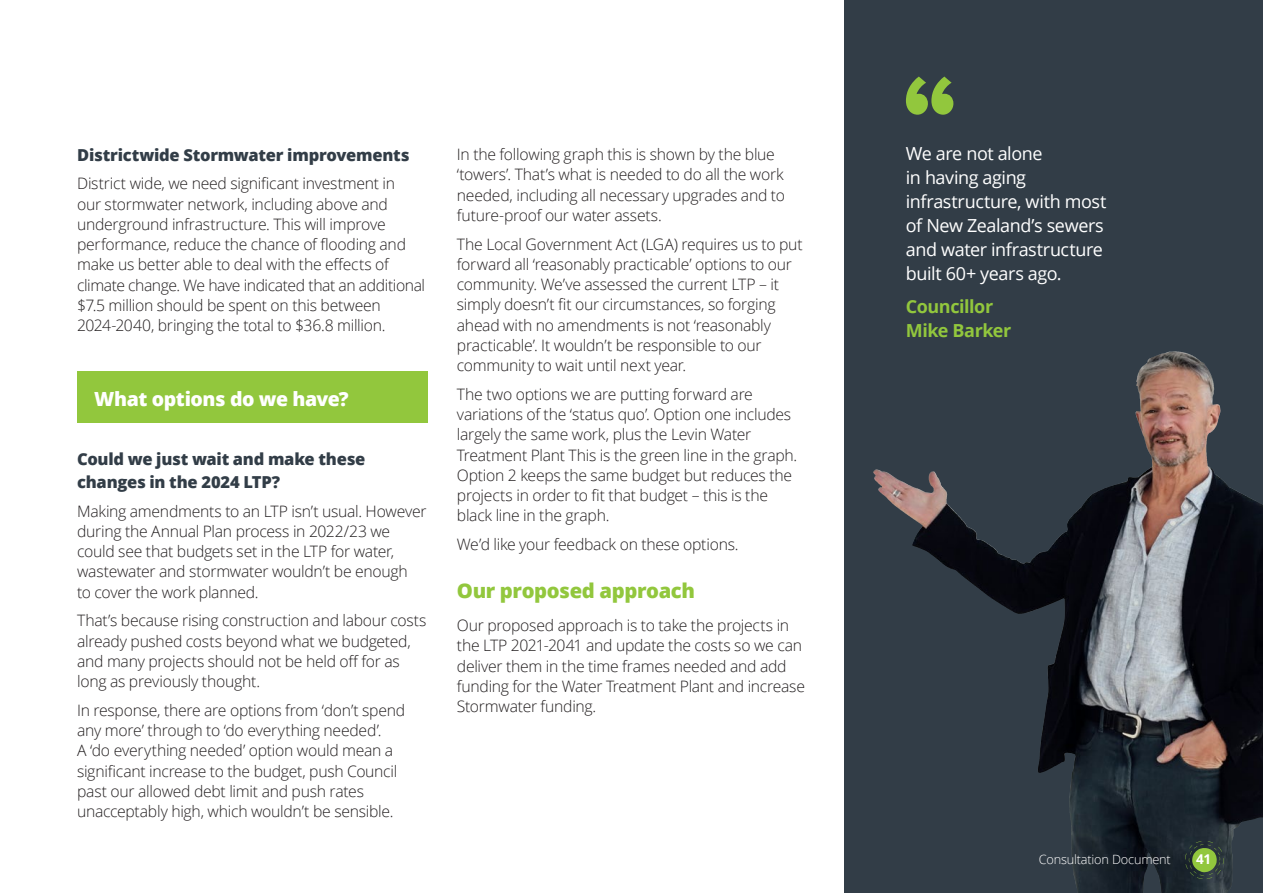
<style>
.page{position:relative;width:1263px;height:893px;background:#fff}
.page>*{position:absolute;margin:0;border:0;box-sizing:border-box;transform-origin:0 0}
.Heading_3_1{font:800 20.25px "Open Sans";letter-spacing:-.015em;color:#92c73d}
.heading_3{font:800 19.5px "Open Sans";letter-spacing:-.02em;color:#fff}
.Answer_-_body{font:18px/24px "Open Sans";letter-spacing:-.025em;color:#fff}
.Answer_-_body-2{font:700 18px/24px "Open Sans";letter-spacing:-.025em;color:#92c73d}
.Heading_4{font:800 16.5px/22.5px "Open Sans";letter-spacing:-.015em;color:#323d47}
.Body{font:800 16.5px "Open Sans";letter-spacing:-.015em;color:#323d47}
.Body-2{font:300 15.75px/20.2px "Open Sans";letter-spacing:-.015em;color:#231f20}
.t1{font:700 13.5px "Open Sans";color:#fff}
.t2{font:300 12.75px "Open Sans";letter-spacing:-.015em;color:#fff}
</style>
<div class="page">
<div style="left:77px;top:371px;width:350px;height:52px;background:#92c73d"></div>
<svg style="left:844px;top:0;width:419px;height:893px;background:#353d45"></svg>
<img style="left:1128px;top:352px;width:44px;height:125px">
<svg style="left:906px;top:77px;width:47px;height:38px;background:#6c9140"></svg>
<svg style="left:1185px;top:841px;width:39px;height:38px"></svg>
<p class="Body" style="left:77px;top:142px;width:334px">Districtwide Stormwater improvements</p>
<p class="Body-2" style="left:77px;top:173px;width:350px">District wide, we need significant investment in<br>our stormwater network, including above and underground infrastructure. This will improve performance, reduce the chance of flooding and make us better able to deal with the effects of climate change. We have indicated that an additional $7.5 million should be spent on this between 2024-2040, bringing the total to $36.8 million.</p>
<p class="heading_3" style="left:94px;top:384px;width:256px">What options do we have?</p>
<p class="Heading_4" style="left:77px;top:447px;width:290px">Could we just wait and make these changes in the 2024 LTP?</p>
<p class="Body-2" style="left:77px;top:500px;width:351px">Making amendments to an LTP isn’t usual. However during the Annual Plan process in 2022/23 we could see that budgets set in the LTP for water, wastewater and stormwater wouldn’t be enough<br>to cover the work planned.</p>
<p class="Body-2" style="left:77px;top:610px;width:351px">That’s because rising construction and labour costs already pushed costs beyond what we budgeted, and many projects should not be held off for as long as previously thought.</p>
<p class="Body-2" style="left:77px;top:700px;width:330px">In response, there are options from ‘don’t spend any more’ through to ‘do everything needed’.<br>A ‘do everything needed’ option would mean a significant increase to the budget, push Council past our allowed debt limit and push rates unacceptably high, which wouldn’t be sensible.</p>
<p class="Body-2" style="left:457px;top:144px;width:329px">In the following graph this is shown by the blue ‘towers’. That’s what is needed to do all the work needed, including all necessary upgrades and to future-proof our water assets.</p>
<p class="Body-2" style="left:457px;top:233px;width:347px">The Local Government Act (LGA) requires us to put forward all ‘reasonably practicable’ options to our community. We’ve assessed the current LTP – it simply doesn’t fit our circumstances, so forging ahead with no amendments is not ‘reasonably practicable’. It wouldn’t be responsible to our community to wait until next year.</p>
<p class="Body-2" style="left:457px;top:384px;width:342px">The two options we are putting forward are variations of the ‘status quo’. Option one includes largely the same work, plus the Levin Water Treatment Plant This is the green line in the graph.<br>Option 2 keeps the same budget but reduces the projects in order to fit that budget – this is the black line in the graph.</p>
<p class="Body-2" style="left:457px;top:534px;width:283px">We’d like your feedback on these options.</p>
<p class="Heading_3_1" style="left:457px;top:575px;width:240px">Our proposed approach</p>
<p class="Body-2" style="left:457px;top:615px;width:350px">Our proposed approach is to take the projects in the LTP 2021-2041 and update the costs so we can deliver them in the time frames needed and add funding for the Water Treatment Plant and increase Stormwater funding.</p>
<p class="Answer_-_body" style="left:906px;top:141px;width:202px">We are not alone<br>in having aging infrastructure, with most of New Zealand’s sewers and water infrastructure built 60+ years ago.</p>
<p class="Answer_-_body-2" style="left:906px;top:294px;width:107px">Councillor<br>Mike Barker</p>
<p class="t2" style="left:1039px;top:850px;width:134px">Consultation Document</p>
<p class="t1" style="left:1196px;top:850px;width:17px">41</p>
</div>
